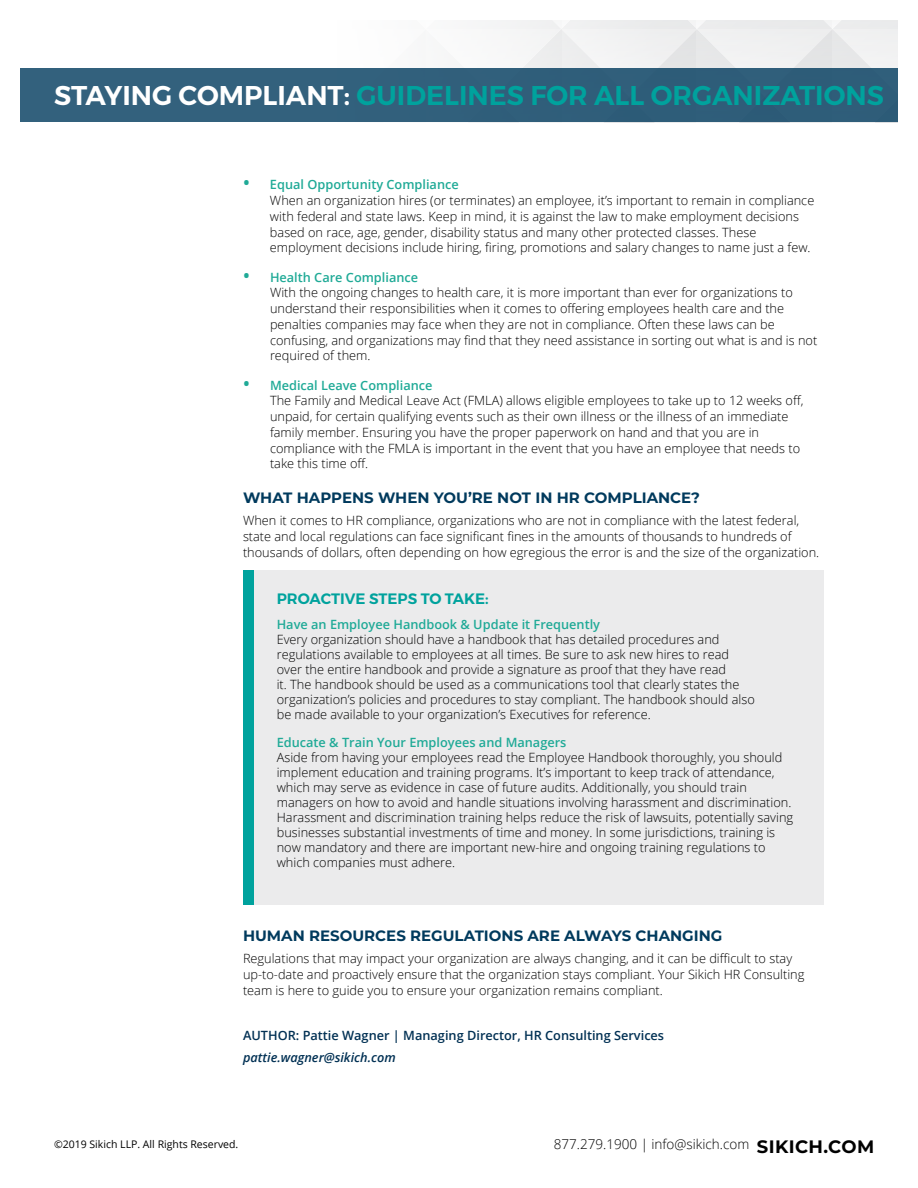
<style>
.page{position:relative;width:918px;height:1188px;background:#fff}
.page>*{position:absolute;margin:0;border:0;box-sizing:border-box;transform-origin:0 0}
.t1{font:600 27px "Montserrat";color:#00a29d}
.t2{font:700 15px "Montserrat";color:#003a5d}
.t3{font:600 15px "Montserrat";color:#00a29d}
.t4{font:300 13.5px "Open Sans";color:#000}
.t5{font:300 12.75px/15.8px "Open Sans";color:#000}
.t6{font:600 12.75px "Open Sans";color:#20aa97}
.t7{font:600 12.75px "Open Sans";color:#023154}
.t8{font:italic 600 12.75px "Open Sans";color:#023154}
.t9{font:10.5px "Open Sans";color:#000}
.s1{color:#fff}
.s2{font-weight:600;font-size:18px;color:#20aa97}
.s3{font-weight:600;color:#20aa97}
.s4{font-family:"Montserrat";font-weight:700;font-size:18px}
</style>
<div class="page">
<svg style="left:486px;top:21px;width:211px;height:47px"></svg>
<div style="left:697px;top:21px;width:135px;height:8px;background:#eaebec"></div>
<div style="left:697px;top:29px;width:135px;height:93px;background:#eff0f0"></div>
<div style="left:832px;top:21px;width:66px;height:8px;background:#ebecec"></div>
<div style="left:832px;top:29px;width:66px;height:93px;background:#f0f1f1"></div>
<div style="left:20px;top:68px;width:878px;height:54px;background:#31607c"></div>
<div style="left:243px;top:570px;width:581px;height:335px;background:#ebebec"></div>
<div style="left:243px;top:570px;width:11px;height:335px;background:#00a29d"></div>
<h1 class="t1" style="left:54px;top:74px;width:831px"><span class="s1">STAYING COMPLIANT:</span> GUIDELINES FOR ALL ORGANIZATIONS</h1>
<p class="t5" style="left:270px;top:176px;width:546px;text-indent:-27px"><span class="s2">•</span> <span class="s3">Equal Opportunity Compliance<br></span>When an organization hires (or terminates) an employee, it’s important to remain in compliance with federal and state laws. Keep in mind, it is against the law to make employment decisions based on race, age, gender, disability status and many other protected classes. These employment decisions include hiring, firing, promotions and salary changes to name just a few.</p>
<p class="t5" style="left:270px;top:269px;width:549px;text-indent:-27px"><span class="s2">•</span> <span class="s3">Health Care Compliance<br></span>With the ongoing changes to health care, it is more important than ever for organizations to understand their responsibilities when it comes to offering employees health care and the penalties companies may face when they are not in compliance. Often these laws can be confusing, and organizations may find that they need assistance in sorting out what is and is not required of them.</p>
<p class="t5" style="left:270px;top:377px;width:535px;text-indent:-27px"><span class="s2">•</span> <span class="s3">Medical Leave Compliance<br></span>The Family and Medical Leave Act (FMLA) allows eligible employees to take up to 12 weeks off, unpaid, for certain qualifying events such as their own illness or the illness of an immediate family member. Ensuring you have the proper paperwork on hand and that you are in compliance with the FMLA is important in the event that you have an employee that needs to take this time off.</p>
<p class="t2" style="left:243px;top:487px;width:459px">WHAT HAPPENS WHEN YOU’RE NOT IN HR COMPLIANCE?</p>
<p class="t5" style="left:243px;top:512px;width:578px">When it comes to HR compliance, organizations who are not in compliance with the latest federal, state and local regulations can face significant fines in the amounts of thousands to hundreds of thousands of dollars, often depending on how egregious the error is and the size of the organization.</p>
<p class="t3" style="left:277px;top:587px;width:214px">PROACTIVE STEPS TO TAKE:</p>
<p class="t6" style="left:277px;top:616px;width:325px">Have an Employee Handbook &amp; Update it Frequently</p>
<p class="t5" style="left:277px;top:631px;width:480px;line-height:15px">Every organization should have a handbook that has detailed procedures and regulations available to employees at all times. Be sure to ask new hires to read over the entire handbook and provide a signature as proof that they have read<br>it. The handbook should be used as a communications tool that clearly states the organization’s policies and procedures to stay compliant. The handbook should also be made available to your organization’s Executives for reference.</p>
<p class="t6" style="left:277px;top:734px;width:291px">Educate &amp; Train Your Employees and Managers</p>
<p class="t5" style="left:277px;top:750px;width:518px;line-height:15px">Aside from having your employees read the Employee Handbook thoroughly, you should implement education and training programs. It’s important to keep track of attendance, which may serve as evidence in case of future audits. Additionally, you should train managers on how to avoid and handle situations involving harassment and discrimination.<br>Harassment and discrimination training helps reduce the risk of lawsuits, potentially saving businesses substantial investments of time and money. In some jurisdictions, training is now mandatory and there are important new-hire and ongoing training regulations to which companies must adhere.</p>
<p class="t2" style="left:243px;top:925px;width:481px">HUMAN RESOURCES REGULATIONS ARE ALWAYS CHANGING</p>
<p class="t5" style="left:243px;top:950px;width:563px">Regulations that may impact your organization are always changing, and it can be difficult to stay up-to-date and proactively ensure that the organization stays compliant. Your Sikich HR Consulting team is here to guide you to ensure your organization remains compliant.</p>
<p class="t7" style="left:243px;top:1026px;width:423px">AUTHOR: Pattie Wagner | Managing Director, HR Consulting Services</p>
<p class="t8" style="left:243px;top:1049px;width:154px">pattie.wagner@sikich.com</p>
<p class="t9" style="left:54px;top:1137px;width:186px">©2019 Sikich LLP. All Rights Reserved.</p>
<p class="t4" style="left:554px;top:1135px;width:322px">877.279.1900 | info@sikich.com <span class="s4">SIKICH.COM</span></p>
</div>
